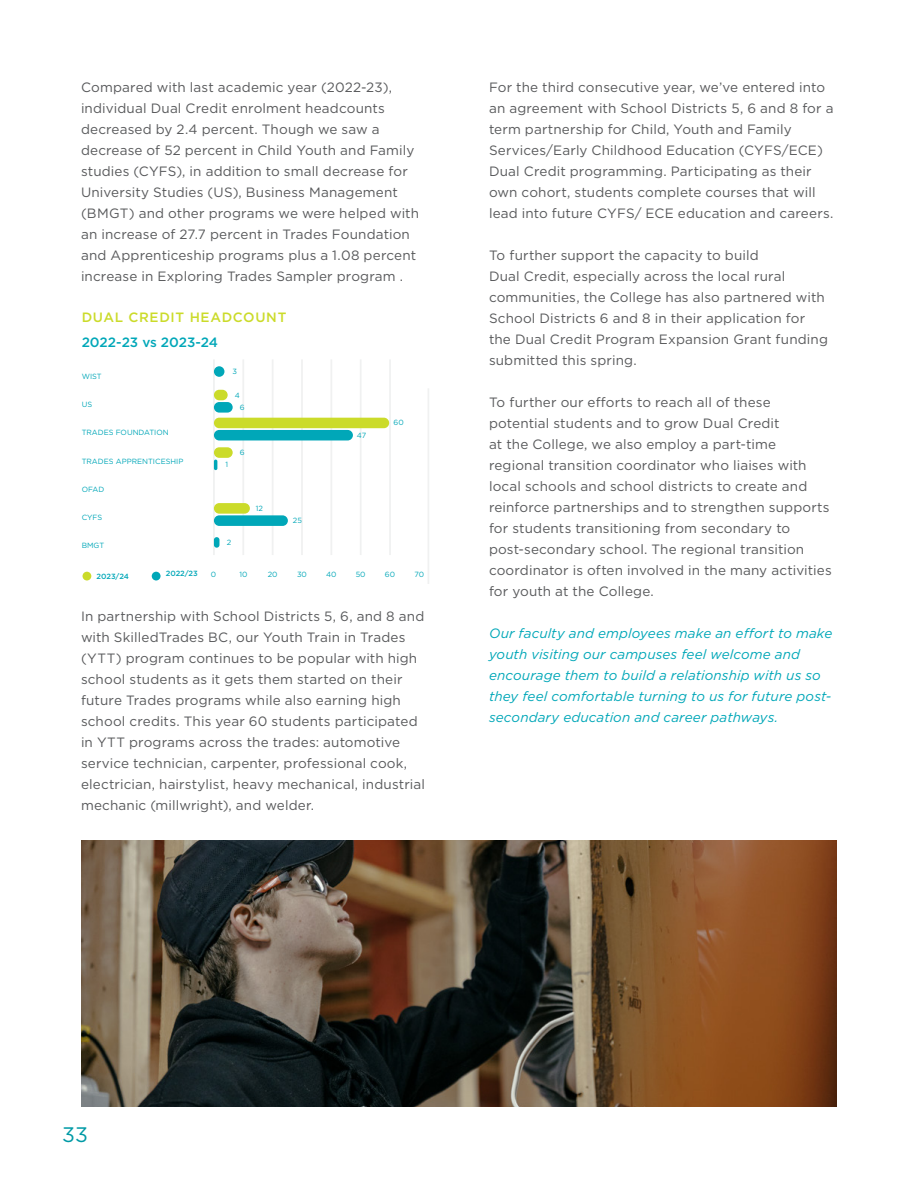
<style>
.page{position:relative;width:918px;height:1188px;background:#fff}
.page>*{position:absolute;margin:0;border:0;box-sizing:border-box;transform-origin:0 0}
.t1{font:21px "Gotham";color:#009aa6}
.t2{font:13.5px/21px "Gotham";letter-spacing:.01em;color:#58595b}
.t3{font:italic 13.5px/21px "Gotham";letter-spacing:.01em;color:#00a7b8}
.t4{font:500 13.5px "Gotham";letter-spacing:.05em;color:#cbdb2a}
.t5{font:500 13.5px "Gotham";color:#00a7b8}
.t6{font:7.5px "Gotham";color:#00a7b8}
.t7{font:500 7.5px "Gotham";color:#00a7b8}
</style>
<div class="page">
<img style="left:82px;top:840px;width:755px;height:267px">
<hr style="left:213px;top:359px;width:2px;height:196px;background:#f0f1f1">
<hr style="left:242px;top:359px;width:2px;height:196px;background:#f0f1f1">
<hr style="left:272px;top:359px;width:2px;height:196px;background:#f0f1f1">
<hr style="left:301px;top:359px;width:2px;height:196px;background:#f0f1f1">
<hr style="left:330px;top:359px;width:2px;height:196px;background:#f0f1f1">
<hr style="left:360px;top:359px;width:2px;height:196px;background:#f0f1f1">
<hr style="left:389px;top:359px;width:2px;height:196px;background:#f0f1f1">
<hr style="left:428px;top:388px;width:1px;height:196px;background:#f0f1f1">
<div style="left:214px;top:366px;width:10px;height:11px;background:#00a7b8;border-radius:50%"></div>
<div style="left:214px;top:390px;width:14px;height:10px;background:#cbdb2a;border-radius:5px"></div>
<div style="left:214px;top:418px;width:175px;height:10px;background:#cbdb2a;border-radius:5px"></div>
<div style="left:214px;top:447px;width:19px;height:11px;background:#cbdb2a;border-radius:5px"></div>
<div style="left:214px;top:503px;width:36px;height:11px;background:#cbdb2a;border-radius:5px"></div>
<div style="left:214px;top:402px;width:19px;height:11px;background:#00a7b8;border-radius:5px"></div>
<div style="left:214px;top:430px;width:139px;height:10px;background:#00a7b8;border-radius:5px"></div>
<svg style="left:214px;top:460px;width:3px;height:10px"></svg>
<div style="left:214px;top:515px;width:74px;height:11px;background:#00a7b8;border-radius:5px"></div>
<div style="left:214px;top:537px;width:5px;height:11px;background:#00a7b8;border-radius:3px"></div>
<div style="left:83px;top:572px;width:8px;height:9px;background:#cbdb2a;border-radius:50%"></div>
<div style="left:152px;top:572px;width:9px;height:9px;background:#00a7b8;border-radius:50%"></div>
<p class="t2" style="left:81px;top:76px;width:339px">Compared with last academic year (2022-23), individual Dual Credit enrolment headcounts decreased by 2.4 percent. Though we saw a decrease of 52 percent in Child Youth and Family studies (CYFS), in addition to small decrease for University Studies (US), Business Management (BMGT) and other programs we were helped with an increase of 27.7 percent in Trades Foundation and Apprenticeship programs plus a 1.08 percent increase in Exploring Trades Sampler program .</p>
<p class="t4" style="left:82px;top:308px;width:206px">DUAL CREDIT HEADCOUNT</p>
<p class="t5" style="left:82px;top:334px;width:138px">2022-23 vs 2023-24</p>
<p class="t6" style="left:82px;top:371px;width:22px">WIST</p>
<p class="t6" style="left:82px;top:399px;width:12px">US</p>
<p class="t6" style="left:82px;top:427px;width:88px">TRADES FOUNDATION</p>
<p class="t6" style="left:82px;top:457px;width:103px">TRADES APPRENTICESHIP</p>
<p class="t6" style="left:82px;top:485px;width:24px">OFAD</p>
<p class="t6" style="left:82px;top:513px;width:22px">CYFS</p>
<p class="t6" style="left:82px;top:540px;width:24px">BMGT</p>
<p class="t6" style="left:232px;top:367px;width:6px">3</p>
<p class="t6" style="left:235px;top:390px;width:7px">4</p>
<p class="t6" style="left:240px;top:402px;width:6px">6</p>
<p class="t6" style="left:226px;top:460px;width:4px">1</p>
<p class="t6" style="left:240px;top:448px;width:6px">6</p>
<p class="t6" style="left:227px;top:537px;width:6px">2</p>
<p class="t6" style="left:256px;top:503px;width:9px">12</p>
<p class="t6" style="left:293px;top:516px;width:11px">25</p>
<p class="t6" style="left:357px;top:430px;width:11px">47</p>
<p class="t6" style="left:394px;top:418px;width:12px">60</p>
<p class="t7" style="left:97px;top:571px;width:34px">2023/24</p>
<p class="t7" style="left:166px;top:568px;width:34px">2022/23</p>
<p class="t6" style="left:268px;top:569px;width:11px">20</p>
<p class="t6" style="left:297px;top:569px;width:11px">30</p>
<p class="t6" style="left:326px;top:569px;width:12px">40</p>
<p class="t6" style="left:356px;top:569px;width:11px">50</p>
<p class="t6" style="left:385px;top:569px;width:12px">60</p>
<p class="t6" style="left:415px;top:569px;width:11px">70</p>
<p class="t6" style="left:211px;top:569px;width:7px">0</p>
<p class="t6" style="left:240px;top:569px;width:10px">10</p>
<p class="t2" style="left:81px;top:606px;width:346px">In partnership with School Districts 5, 6, and 8 and with SkilledTrades BC, our Youth Train in Trades (YTT) program continues to be popular with high school students as it gets them started on their future Trades programs while also earning high school credits. This year 60 students participated in YTT programs across the trades: automotive service technician, carpenter, professional cook, electrician, hairstylist, heavy mechanical, industrial mechanic (millwright), and welder.</p>
<p class="t2" style="left:489px;top:76px;width:346px">For the third consecutive year, we’ve entered into an agreement with School Districts 5, 6 and 8 for a term partnership for Child, Youth and Family Services/Early Childhood Education (CYFS/ECE)<br>Dual Credit programming. Participating as their own cohort, students complete courses that will lead into future CYFS/ ECE education and careers.</p>
<p class="t2" style="left:489px;top:244px;width:341px">To further support the capacity to build<br>Dual Credit, especially across the local rural communities, the College has also partnered with School Districts 6 and 8 in their application for the Dual Credit Program Expansion Grant funding submitted this spring.</p>
<p class="t2" style="left:489px;top:391px;width:344px">To further our efforts to reach all of these potential students and to grow Dual Credit<br>at the College, we also employ a part-time regional transition coordinator who liaises with local schools and school districts to create and reinforce partnerships and to strengthen supports for students transitioning from secondary to post-secondary school. The regional transition coordinator is often involved in the many activities for youth at the College.</p>
<p class="t3" style="left:489px;top:622px;width:345px">Our faculty and employees make an effort to make youth visiting our campuses feel welcome and encourage them to build a relationship with us so they feel comfortable turning to us for future post&shy;secondary education and career pathways.</p>
<h1 class="t1" style="left:62px;top:1121px;width:27px">33</h1>
</div>
